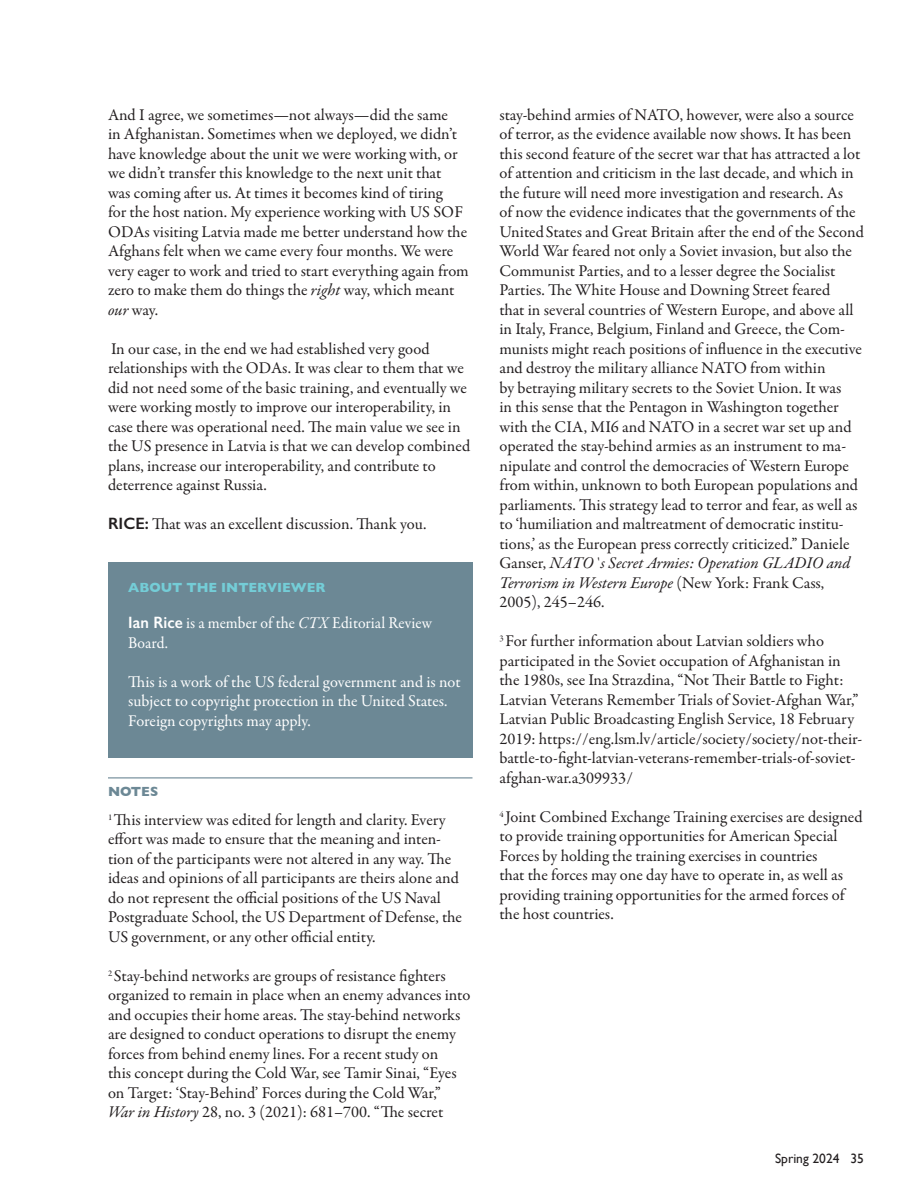
<style>
.page{position:relative;width:918px;height:1188px;background:#fff}
.page>*{position:absolute;margin:0;border:0;box-sizing:border-box;transform-origin:0 0}
.Body_Text{font:16.5px/19.5px "Garamond Premr Pro";color:#231f20}
.Body_Text_copy{font:16.5px/19.5px "Garamond Premr Pro";letter-spacing:-.005em;color:#231f20}
.About_the_Author_Box{font:16.5px/19.5px "Garamond Premr Pro";color:#fff}
.About_the_Author_Box-2{font:16.5px/19.5px "Garamond Premr Pro";color:#fff;scale:.95 1}
.About_the_Author_Box-3{font:700 13.5px "Gill Sans";color:#74cdd7}
.t1{font:13.5px "Gill Sans";color:#231f20}
.Notes_-_Line_Rule{font:700 13.5px "Gill Sans";color:#6c8895}
.s1{font-style:italic}
.s2{font-family:"Gill Sans";font-weight:600}
</style>
<div class="page">
<div style="left:108px;top:562px;width:364px;height:196px;background:#6c8895"></div>
<hr style="left:108px;top:777px;width:364px;height:1px;background:#6c8895">
<p class="Body_Text_copy" style="left:108px;top:105px;width:362px">And I agree, we sometimes—not always—did the same<br>in Afghanistan. Sometimes when we deployed, we didn’t have knowledge about the unit we were working with, or we didn’t transfer this knowledge to the next unit that<br>was coming after us. At times it becomes kind of tiring<br>for the host nation. My experience working with US SOF ODAs visiting Latvia made me better understand how the Afghans felt when we came every four months. We were very eager to work and tried to start everything again from zero to make them do things the <span class="s1">right</span> way, which meant <span class="s1">our</span> way.</p>
<p class="Body_Text_copy" style="left:108px;top:339px;width:364px">In our case, in the end we had established very good relationships with the ODAs. It was clear to them that we did not need some of the basic training, and eventually we were working mostly to improve our interoperability, in case there was operational need. The main value we see in the US presence in Latvia is that we can develop combined plans, increase our interoperability, and contribute to deterrence against Russia.</p>
<p class="Body_Text_copy" style="left:108px;top:515px;width:320px"><span class="s2">RICE:</span> That was an excellent discussion. Thank you.</p>
<p class="About_the_Author_Box-3" style="left:128px;top:577px;width:199px">ABOUT THE INTERVIEWER</p>
<p class="About_the_Author_Box-2" style="left:128px;top:614px;width:321px"><span class="s2">Ian Rice</span> is a member of the <span class="s1">CTX</span> Editorial Review<br>Board.</p>
<p class="About_the_Author_Box" style="left:128px;top:672px;width:334px">This is a work of the US federal government and is not subject to copyright protection in the United States.<br>Foreign copyrights may apply.</p>
<p class="Notes_-_Line_Rule" style="left:108px;top:781px;width:52px">NOTES</p>
<p class="Body_Text" style="left:108px;top:810px;width:356px"><sup>1</sup> This interview was edited for length and clarity. Every effort was made to ensure that the meaning and inten&shy;tion of the participants were not altered in any way. The ideas and opinions of all participants are theirs alone and do not represent the official positions of the US Naval Postgraduate School, the US Department of Defense, the US government, or any other official entity.</p>
<p class="Body_Text" style="left:108px;top:966px;width:364px"><sup>2</sup> Stay-behind networks are groups of resistance fighters organized to remain in place when an enemy advances into and occupies their home areas. The stay-behind networks are designed to conduct operations to disrupt the enemy forces from behind enemy lines. For a recent study on<br>this concept during the Cold War, see Tamir Sinai, “Eyes on Target: ‘Stay-Behind’ Forces during the Cold War,” <span class="s1">War in History</span> 28, no. 3 (2021): 681–700. “The secret</p>
<p class="Body_Text" style="left:500px;top:105px;width:366px">stay-behind armies of NATO, however, were also a source of terror, as the evidence available now shows. It has been this second feature of the secret war that has attracted a lot of attention and criticism in the last decade, and which in the future will need more investigation and research. As<br>of now the evidence indicates that the governments of the UnitedStates and Great Britain after the end of the Second World War feared not only a Soviet invasion, but also the Communist Parties, and to a lesser degree the Socialist Parties. The White House and Downing Street feared<br>that in several countries of Western Europe, and above all in Italy, France, Belgium, Finland and Greece, the Com&shy;munists might reach positions of influence in the executive and destroy the military alliance NATO from within<br>by betraying military secrets to the Soviet Union. It was<br>in this sense that the Pentagon in Washington together with the CIA, MI6 and NATO in a secret war set up and operated the stay-behind armies as an instrument to ma&shy;nipulate and control the democracies of Western Europe from within, unknown to both European populations and parliaments. This strategy lead to terror and fear, as well as to ‘humiliation and maltreatment of democratic institu&shy;tions,’ as the European press correctly criticized.” Daniele Ganser, <span class="s1">NATO`s Secret Armies: Operation GLADIO and Terrorism in Western Europe</span> (New York: Frank Cass, 2005), 245–246.</p>
<p class="Body_Text" style="left:500px;top:632px;width:364px"><sup>3</sup> For further information about Latvian soldiers who participated in the Soviet occupation of Afghanistan in the 1980s, see Ina Strazdina, “Not Their Battle to Fight:<br>Latvian Veterans Remember Trials of Soviet-Afghan War,” Latvian Public Broadcasting English Service, 18 February 2019: https://eng.lsm.lv/article/society/society/not-their&shy;battle-to-fight-latvian-veterans-remember-trials-of-soviet&shy;afghan-war.a309933/</p>
<p class="Body_Text" style="left:500px;top:807px;width:365px"><sup>4</sup> Joint Combined Exchange Training exercises are designed to provide training opportunities for American Special Forces by holding the training exercises in countries<br>that the forces may one day have to operate in, as well as providing training opportunities for the armed forces of the host countries.</p>
<p class="t1" style="left:775px;top:1150px;width:90px">Spring 2024 35</p>
</div>
